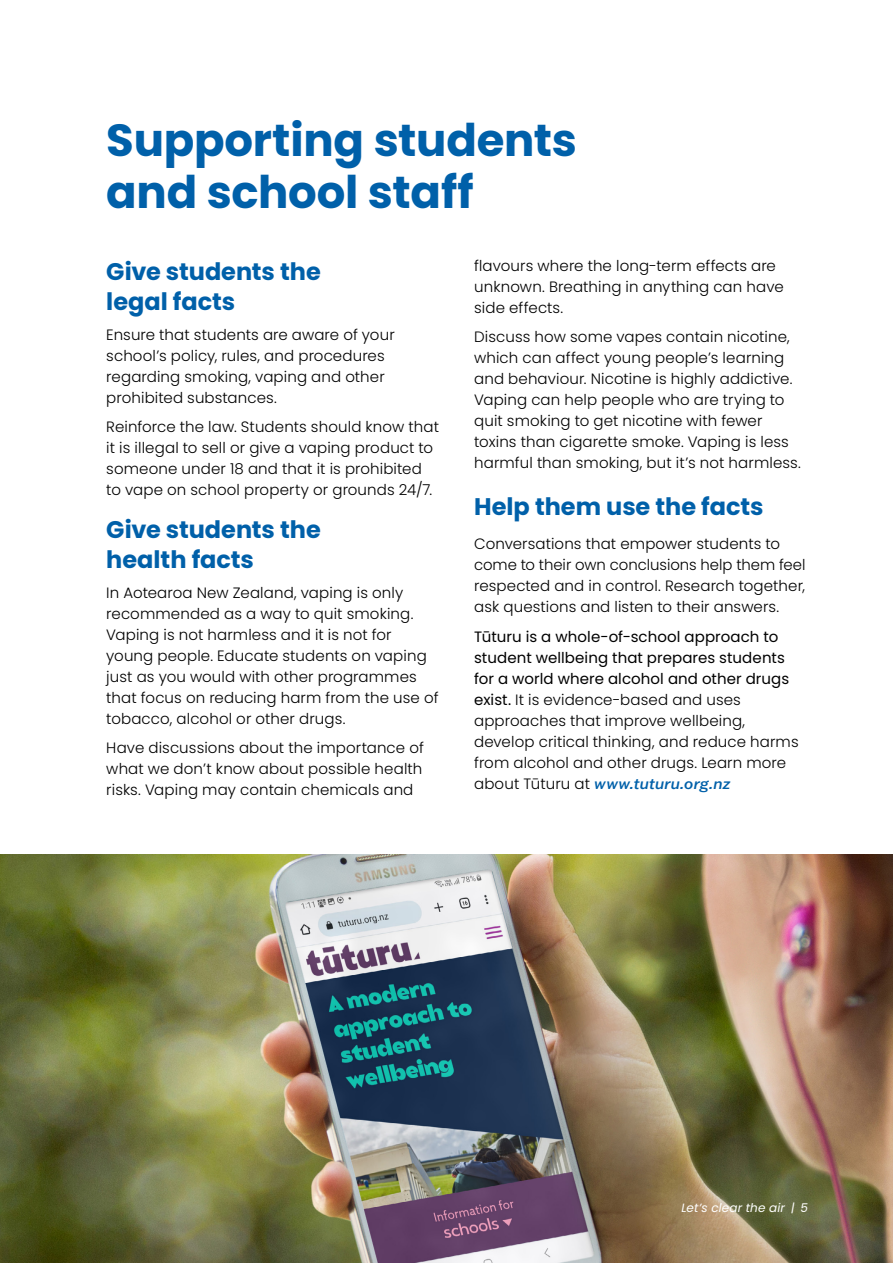
<style>
.page{position:relative;width:893px;height:1263px;background:#fff}
.page>*{position:absolute;margin:0;border:0;box-sizing:border-box;transform-origin:0 0}
.t1{font:700 45px/52.5px "Poppins";letter-spacing:-.005em;color:#0060a9}
.t2{font:700 24px/30px "Poppins";color:#0060a9}
.t3{font:300 15px/21px "Poppins";letter-spacing:.01em;color:#000}
.t4{font:italic 500 15px "Franklin Gothic ATF";letter-spacing:.005em;color:#0060a9}
.t5{font:italic 12px "Poppins";letter-spacing:.01em;color:#fff}
.s1{font-weight:400}
.s2{font-family:"Poppins";font-weight:300;font-style:normal;color:#000}
</style>
<div class="page">
<img style="left:0;top:855px;width:893px;height:408px">
<h1 class="t1" style="left:106px;top:114px;width:472px">Supporting students and school staff</h1>
<h2 class="t2" style="left:106px;top:257px;width:216px">Give students the legal facts</h2>
<p class="t3" style="left:106px;top:324px;width:290px">Ensure that students are aware of your school’s policy, rules, and procedures regarding smoking, vaping and other prohibited substances.</p>
<p class="t3" style="left:106px;top:417px;width:334px">Reinforce the law. Students should know that it is illegal to sell or give a vaping product to someone under 18 and that it is prohibited to vape on school property or grounds 24/7.</p>
<h2 class="t2" style="left:106px;top:515px;width:216px">Give students the health facts</h2>
<p class="t3" style="left:106px;top:582px;width:334px">In Aotearoa New Zealand, vaping is only recommended as a way to quit smoking.<br>Vaping is not harmless and it is not for young people. Educate students on vaping just as you would with other programmes that focus on reducing harm from the use of tobacco, alcohol or other drugs.</p>
<p class="t3" style="left:106px;top:737px;width:319px;text-align:justify">Have discussions about the importance of what we don’t know about possible health risks. Vaping may contain chemicals and</p>
<p class="t3" style="left:474px;top:255px;width:311px">flavours where the long-term effects are unknown. Breathing in anything can have side effects.</p>
<p class="t3" style="left:474px;top:327px;width:328px">Discuss how some vapes contain nicotine, which can affect young people’s learning and behaviour. Nicotine is highly addictive.<br>Vaping can help people who are trying to quit smoking to get nicotine with fewer toxins than cigarette smoke. Vaping is less harmful than smoking, but it’s not harmless.</p>
<h2 class="t2" style="left:474px;top:492px;width:291px">Help them use the facts</h2>
<p class="t3" style="left:474px;top:533px;width:333px">Conversations that empower students to come to their own conclusions help them feel respected and in control. Research together, ask questions and listen to their answers.</p>
<p class="t3" style="left:474px;top:626px;width:326px"><span class="s1">Tūturu is a whole-of-school approach to student wellbeing that prepares students for a world where alcohol and other drugs exist.</span> It is evidence-based and uses approaches that improve wellbeing, develop critical thinking, and reduce harms from alcohol and other drugs. Learn more</p>
<p class="t4" style="left:474px;top:773px;width:258px"><span class="s2">about Tūturu at</span> www.tuturu.org.nz</p>
<p class="t5" style="left:681px;top:1201px;width:128px">Let’s clear the air | 5</p>
</div>
